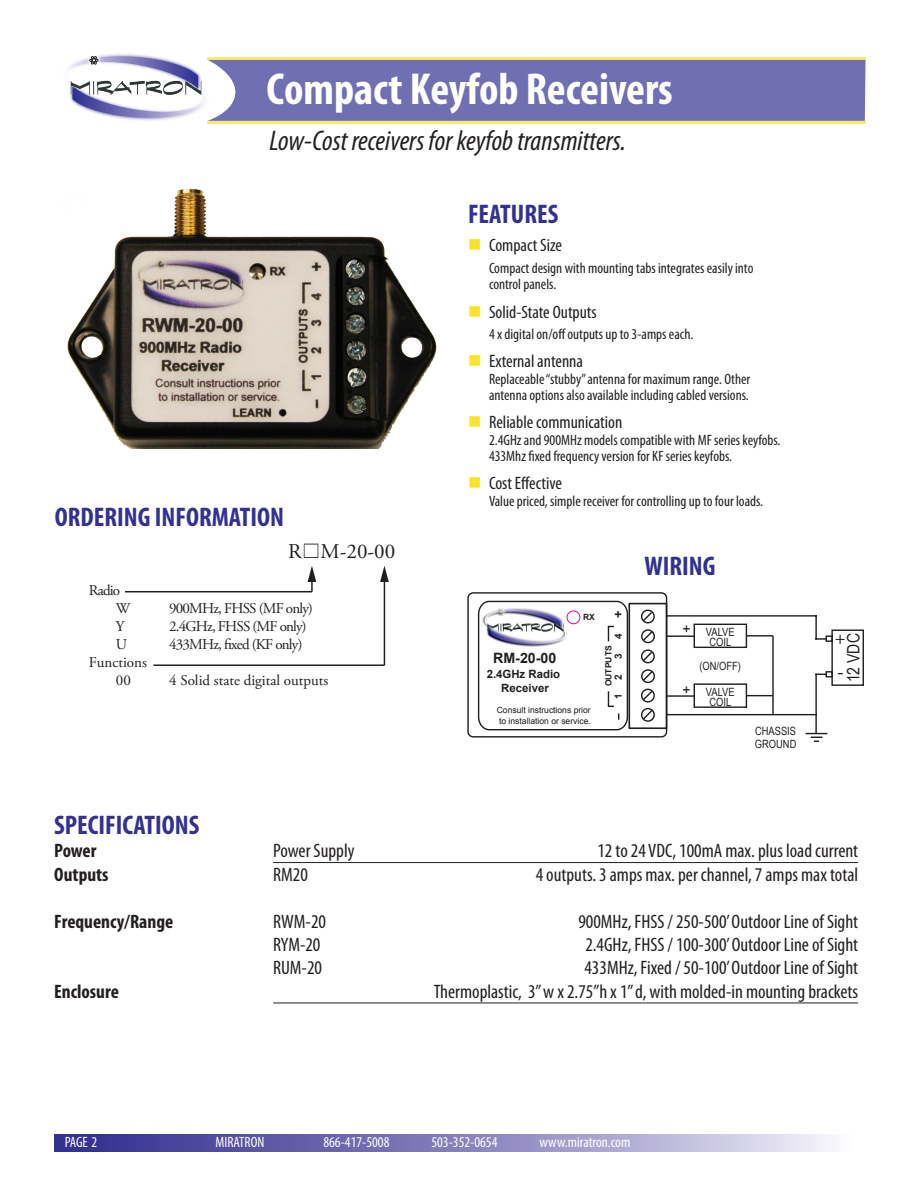
<style>
.page{position:relative;width:918px;height:1188px;background:#fff}
.page>*{position:absolute;margin:0;border:0;box-sizing:border-box;transform-origin:0 0}
.t1{font:700 condensed 45px "Myriad Pro";color:#fff}
.t2{font:italic condensed 28.5px "Myriad Pro";color:#231f20}
.Subhead{font:700 condensed 27px "Myriad Pro";color:#333192}
.t3{font:21px "Adobe Garamond Pro";color:#231f20}
.t4{font:19.95px "Myriad Pro";color:#231f20}
.SPECS{font:condensed 19.5px "Myriad Pro";color:#231f20}
.SPECS-2{font:700 condensed 19.5px "Myriad Pro";color:#231f20}
.Bullet_head{font:condensed 18px "Myriad Pro";color:#231f20}
.t5{font:17.1px "Arial Narrow";color:#231f20}
.t6{font:17.1px "Myriad Pro";color:#231f20}
.bullet_text{font:condensed 15px "Myriad Pro";color:#231f20}
.t7{font:15px/18px "Adobe Garamond Pro";letter-spacing:-.055em;color:#231f20}
.Body_Text{font:condensed 15px "Myriad Pro";color:#fff}
.t8{font:15px/18px "Adobe Garamond Pro";color:#231f20}
.t9{font:700 14.25px "Arial";color:#231f20}
.t10{font:700 12.9px "Arial";color:#231f20}
.t11{font:11.4px/9.9px "Arial Narrow";color:#231f20;text-align:center}
.t12{font:700 11.4px/13.6px "Arial";color:#231f20;text-align:center}
.t13{font:700 10.05px "Arial";color:#231f20}
.t14{font:8.55px/10.2px "Arial";color:#1a1819}
.t15{font:700 8.55px "Arial";color:#231f20}
.s1{color:#fae229}
</style>
<div class="page">
<svg style="left:54px;top:1135px;width:774px;height:16px;background:#8782bd"></svg>
<hr style="left:208px;top:121px;width:658px;height:3px;background:#fae229">
<svg style="left:211px;top:57px;width:655px;height:64px;background:#7a78b0"></svg>
<img style="left:69px;top:54px;width:142px;height:70px">
<hr style="left:273px;top:862px;width:585px;height:1px;background:#231f20">
<hr style="left:273px;top:1003px;width:585px;height:1px;background:#231f20">
<hr style="left:125px;top:591px;width:187px;height:1px;background:#231f20">
<svg style="left:308px;top:566px;width:8px;height:26px"></svg>
<hr style="left:153px;top:664px;width:231px;height:2px;background:#231f20">
<hr style="left:384px;top:579px;width:1px;height:86px;background:#231f20">
<svg style="left:380px;top:566px;width:9px;height:16px"></svg>
<div style="left:628px;top:603px;width:39px;height:126px;border:2px solid #231f20"></div>
<div style="left:641px;top:708px;width:14px;height:14px;border:1px solid #231f20;border-radius:50%"></div>
<div style="left:641px;top:689px;width:14px;height:14px;border:1px solid #231f20;border-radius:50%"></div>
<div style="left:641px;top:669px;width:14px;height:14px;border:1px solid #231f20;border-radius:50%"></div>
<div style="left:641px;top:649px;width:14px;height:14px;border:1px solid #231f20;border-radius:50%"></div>
<svg style="left:641px;top:708px;width:13px;height:13px"></svg>
<svg style="left:641px;top:689px;width:13px;height:13px"></svg>
<svg style="left:641px;top:670px;width:13px;height:12px"></svg>
<svg style="left:641px;top:650px;width:13px;height:13px"></svg>
<svg style="left:477px;top:600px;width:152px;height:131px"></svg>
<div style="left:641px;top:629px;width:14px;height:14px;border:1px solid #231f20;border-radius:50%"></div>
<div style="left:641px;top:610px;width:14px;height:13px;border:1px solid #231f20;border-radius:50%"></div>
<svg style="left:641px;top:630px;width:13px;height:12px"></svg>
<svg style="left:641px;top:611px;width:13px;height:12px"></svg>
<div style="left:467px;top:592px;width:200px;height:146px;border:1px solid #231f20;border-radius:5px"></div>
<div style="left:831px;top:630px;width:33px;height:56px;border:1px solid #231f20"></div>
<div style="left:826px;top:671px;width:7px;height:7px;border:1px solid #231f20"></div>
<div style="left:826px;top:635px;width:7px;height:7px;border:1px solid #231f20"></div>
<svg style="left:665px;top:614px;width:163px;height:26px"></svg>
<div style="left:694px;top:624px;width:53px;height:24px;border:1px solid #231f20"></div>
<hr style="left:667px;top:635px;width:27px;height:2px;background:#231f20">
<hr style="left:746px;top:635px;width:27px;height:2px;background:#231f20">
<hr style="left:772px;top:636px;width:2px;height:79px;background:#231f20">
<svg style="left:665px;top:673px;width:163px;height:69px"></svg>
<img style="left:67px;top:190px;width:370px;height:258px">
<p class="t1" style="left:267px;top:64px;width:408px">Compact Keyfob Receivers</p>
<p class="t2" style="left:270px;top:126px;width:358px">Low-Cost receivers for keyfob transmitters.</p>
<p class="Subhead" style="left:55px;top:502px;width:231px">ORDERING INFORMATION</p>
<p class="t7" style="left:116px;top:582px;width:16px;text-indent:-27px">Radio<br>W</p>
<p class="t3" style="left:288px;top:539px;width:109px">R M-20-00</p>
<p class="t7" style="left:169px;top:600px;width:145px">900MHz, FHSS (MF only)</p>
<p class="t7" style="left:116px;top:618px;width:10px">Y</p>
<p class="t7" style="left:169px;top:618px;width:139px">2.4GHz, FHSS (MF only)</p>
<p class="t7" style="left:116px;top:636px;width:13px">U</p>
<p class="t7" style="left:169px;top:636px;width:135px">433MHz, fixed (KF only)</p>
<p class="t8" style="left:116px;top:654px;width:33px;text-indent:-27px">Functions<br>00</p>
<p class="t8" style="left:169px;top:672px;width:161px">4 Solid state digital outputs</p>
<p class="Subhead" style="left:468px;top:199px;width:92px">FEATURES</p>
<p class="Bullet_head" style="left:468px;top:236px;width:96px"><span class="s1">■</span> Compact Size</p>
<p class="bullet_text" style="left:489px;top:260px;width:266px">Compact design with mounting tabs integrates easily into</p>
<p class="bullet_text" style="left:489px;top:276px;width:69px">control panels.</p>
<p class="Bullet_head" style="left:468px;top:302px;width:130px"><span class="s1">■</span> Solid-State Outputs</p>
<p class="bullet_text" style="left:489px;top:326px;width:206px">4 x digital on/off outputs up to 3-amps each.</p>
<p class="Bullet_head" style="left:468px;top:352px;width:117px"><span class="s1">■</span> External antenna</p>
<p class="bullet_text" style="left:489px;top:371px;width:263px">Replaceable “stubby” antenna for maximum range. Other</p>
<p class="bullet_text" style="left:489px;top:387px;width:261px">antenna options also available including cabled versions.</p>
<p class="Bullet_head" style="left:468px;top:413px;width:156px"><span class="s1">■</span> Reliable communication</p>
<p class="bullet_text" style="left:489px;top:432px;width:293px">2.4GHz and 900MHz models compatible with MF series keyfobs.</p>
<p class="bullet_text" style="left:489px;top:448px;width:245px">433Mhz fixed frequency version for KF series keyfobs.</p>
<p class="Bullet_head" style="left:468px;top:474px;width:95px"><span class="s1">■</span> Cost Effective</p>
<p class="bullet_text" style="left:489px;top:493px;width:276px">Value priced, simple receiver for controlling up to four loads.</p>
<p class="t9" style="left:493px;top:648px;width:65px">RM-20-00</p>
<p class="t12" style="left:487px;top:668px;width:75px">2.4GHz Radio<br>Receiver</p>
<p class="t15" style="left:583px;top:612px;width:13px">RX</p>
<p class="t14" style="left:497px;top:705px;width:96px">Consult instructions prior to installation or service.</p>
<p class="t10" style="left:610px;top:618px;width:9px;rotate:-90deg">+</p>
<p class="t13" style="left:611px;top:639px;width:7px;rotate:-90deg">4</p>
<p class="t15" style="left:603px;top:686px;width:42px;rotate:-90deg">OUTPUTS</p>
<p class="t13" style="left:611px;top:659px;width:7px;rotate:-90deg">3</p>
<p class="t13" style="left:611px;top:680px;width:7px;rotate:-90deg">2</p>
<p class="t13" style="left:611px;top:699px;width:7px;rotate:-90deg">1</p>
<p class="Subhead" style="left:644px;top:551px;width:73px">WIRING</p>
<p class="t5" style="left:683px;top:615px;width:10px">+</p>
<p class="t5" style="left:683px;top:676px;width:10px">+</p>
<p class="t11" style="left:706px;top:626px;width:30px">VALVE<br>COIL</p>
<p class="t11" style="left:699px;top:660px;width:43px">(ON/OFF)</p>
<p class="t11" style="left:706px;top:686px;width:30px">VALVE<br>COIL</p>
<p class="t11" style="left:755px;top:724px;width:43px;line-height:13.6px;text-align:left">CHASSIS<br>GROUND</p>
<p class="t5" style="left:841px;top:682px;width:51px;rotate:-90deg">12 VDC</p>
<p class="t6" style="left:835px;top:629px;width:12px">+</p>
<p class="t4" style="left:837px;top:661px;width:8px">-</p>
<p class="Subhead" style="left:54px;top:810px;width:147px">SPECIFICATIONS</p>
<p class="SPECS-2" style="left:54px;top:840px;width:44px">Power</p>
<p class="SPECS" style="left:273px;top:840px;width:83px">Power Supply</p>
<p class="SPECS" style="left:597px;top:840px;width:262px">12 to 24 VDC, 100mA max. plus load current</p>
<p class="SPECS-2" style="left:54px;top:863px;width:56px">Outputs</p>
<p class="SPECS" style="left:273px;top:864px;width:36px">RM20</p>
<p class="SPECS" style="left:536px;top:864px;width:324px">4 outputs. 3 amps max. per channel, 7 amps max total</p>
<p class="SPECS-2" style="left:54px;top:910px;width:121px">Frequency/Range</p>
<p class="SPECS" style="left:273px;top:911px;width:54px">RWM-20</p>
<p class="SPECS" style="left:578px;top:911px;width:281px">900MHz, FHSS / 250-500’ Outdoor Line of Sight</p>
<p class="SPECS" style="left:273px;top:934px;width:49px">RYM-20</p>
<p class="SPECS" style="left:585px;top:934px;width:274px">2.4GHz, FHSS / 100-300’ Outdoor Line of Sight</p>
<p class="SPECS" style="left:273px;top:957px;width:50px">RUM-20</p>
<p class="SPECS" style="left:584px;top:957px;width:275px">433MHz, Fixed / 50-100’ Outdoor Line of Sight</p>
<p class="SPECS-2" style="left:54px;top:980px;width:66px">Enclosure</p>
<p class="SPECS" style="left:434px;top:981px;width:426px">Thermoplastic, 3” w x 2.75”h x 1” d, with molded-in mounting brackets</p>
<p class="Body_Text" style="left:65px;top:1134px;width:34px">PAGE 2</p>
<p class="Body_Text" style="left:215px;top:1134px;width:50px">MIRATRON</p>
<p class="Body_Text" style="left:323px;top:1134px;width:68px">866-417-5008</p>
<p class="Body_Text" style="left:431px;top:1134px;width:68px">503-352-0654</p>
<p class="Body_Text" style="left:539px;top:1134px;width:92px">www.miratron.com</p>
</div>
